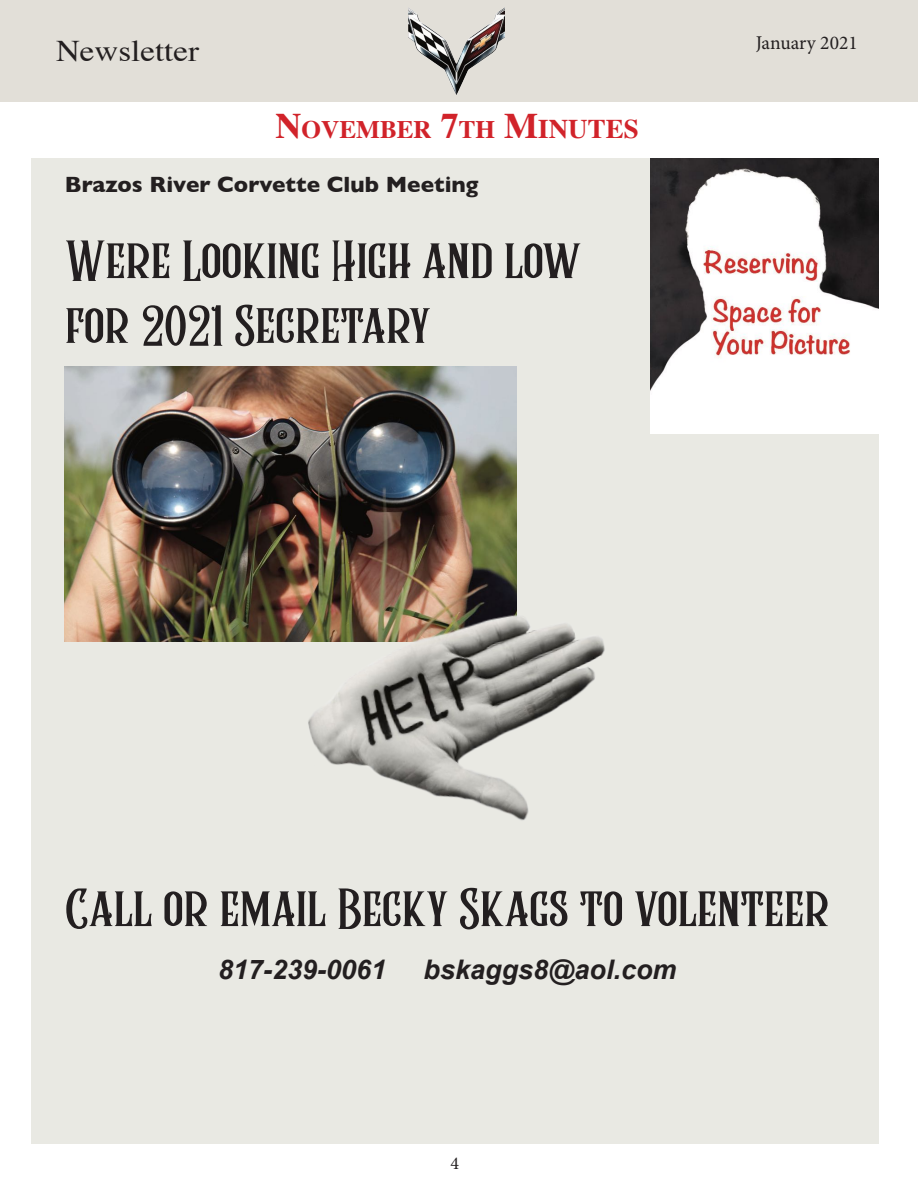
<style>
.page{position:relative;width:918px;height:1188px;background:#fff}
.page>*{position:absolute;margin:0;border:0;box-sizing:border-box;transform-origin:0 0}
.t1{font:54px "Rumble Brave";color:#231f20}
.t2{font:30px "Times";color:#231f20;scale:1.1 1}
.t3{font:italic 700 27px "Arial";color:#231f20}
.t4{font:700 25.2px "Times";color:#d1232a}
.t5{font:700 22.5px "Gill Sans";color:#231f20}
.t6{font:19.5px "Minion Pro";color:#231f20}
.t7{font:18px "Minion Pro";color:#231f20}
.s1{font-size:36px}
.s2{font-size:27px}
</style>
<div class="page">
<div style="left:0;top:0;width:918px;height:102px;background:#e2dfd8"></div>
<div style="left:32px;top:159px;width:847px;height:985px;background:#e9e9e3"></div>
<img style="left:650px;top:159px;width:229px;height:274px">
<img style="left:65px;top:367px;width:451px;height:274px">
<img style="left:269px;top:577px;width:336px;height:244px">
<img style="left:408px;top:8px;width:97px;height:87px">
<p class="t2" style="left:56px;top:38px;width:131px">Newsletter</p>
<p class="t6" style="left:756px;top:31px;width:103px">January 2021</p>
<p class="t4" style="left:276px;top:119px;width:365px"><span class="s1">N</span>OVEMBER <span class="s1">7</span>TH <span class="s1">M</span><span class="s2">INUTES</span></p>
<p class="t5" style="left:65px;top:171px;width:415px">Brazos River Corvette Club Meeting</p>
<p class="t1" style="left:65px;top:229px;width:518px">Were Looking High and low</p>
<p class="t1" style="left:65px;top:294px;width:367px">for 2021 Secretary</p>
<p class="t1" style="left:65px;top:877px;width:766px">Call or email Becky Skags to volenteer</p>
<p class="t3" style="left:218px;top:955px;width:170px">817-239-0061</p>
<p class="t3" style="left:424px;top:955px;width:254px">bskaggs8@aol.com</p>
<p class="t7" style="left:451px;top:1152px;width:10px">4</p>
</div>
